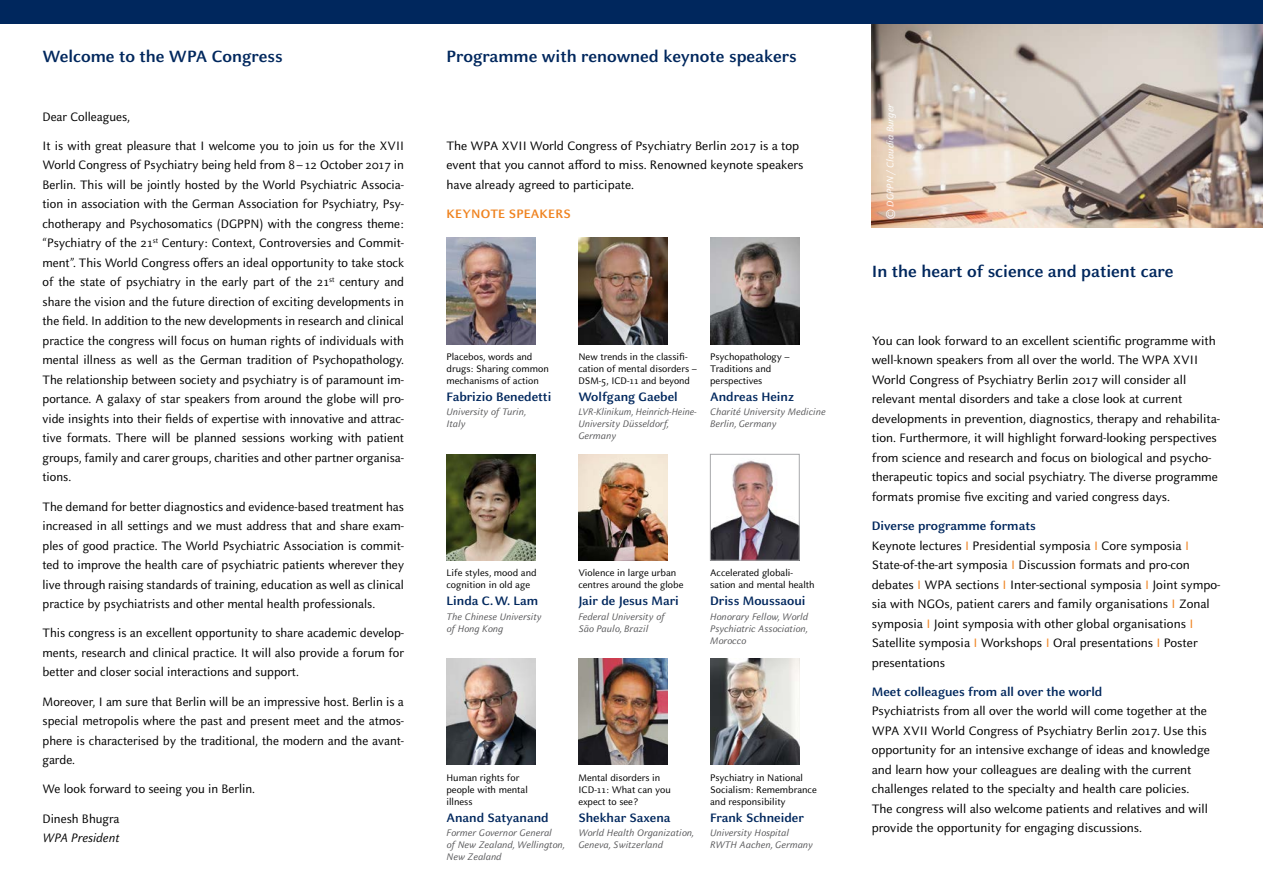
<style>
.page{position:relative;width:1263px;height:893px;background:#fff}
.page>*{position:absolute;margin:0;border:0;box-sizing:border-box;transform-origin:0 0}
.t1{font:700 18px "Celeste Sans Pro";color:#00275d}
.t2{font:13.5px/19.5px "Celeste Sans Pro";color:#000}
.t3{font:700 13.5px "Celeste Sans Pro";color:#00275d}
.t4{font:700 13.5px "Celeste Sans Pro";color:#ef8320}
.t5{font:italic 13.5px "Celeste Sans Pro";color:#000}
.t6{font:10.5px/12px "Celeste Sans Pro";color:#000}
.t7{font:italic 10.5px/12px "Celeste Sans Pro";color:#58585a}
.t8{font:italic 10.5px/12px "Celeste Sans Pro";color:#58585a;scale:.96 1}
.t9{font:italic 10.5px "Celeste Sans Pro";letter-spacing:.01em;color:#fff}
.s1{font-weight:700;color:#00275d}
.s2{color:#ef8320}
</style>
<div class="page">
<img style="left:446px;top:238px;width:90px;height:106px">
<img style="left:446px;top:454px;width:90px;height:106px">
<img style="left:446px;top:658px;width:90px;height:107px">
<img style="left:578px;top:238px;width:90px;height:106px">
<img style="left:578px;top:454px;width:90px;height:106px">
<img style="left:578px;top:658px;width:90px;height:107px">
<img style="left:710px;top:238px;width:89px;height:106px">
<img style="left:712px;top:460px;width:85px;height:98px">
<div style="left:710px;top:454px;width:89px;height:106px;border:1px solid #a7a8aa"></div>
<img style="left:710px;top:658px;width:89px;height:107px">
<img style="left:872px;top:24px;width:391px;height:204px">
<div style="left:0;top:0;width:1263px;height:24px;background:#00275d"></div>
<h1 class="t1" style="left:43px;top:45px;width:242px">Welcome to the WPA Congress</h1>
<h1 class="t1" style="left:446px;top:45px;width:352px">Programme with renowned keynote speakers</h1>
<p class="t2" style="left:43px;top:101px;width:363px;line-height:29.2px">Dear Colleagues,<br>It is with great pleasure that I welcome you to join us for the XVII</p>
<p class="t2" style="left:43px;top:155px;width:363px;text-align:justify">World Congress of Psychiatry being held from 8– 12 October 2017 in Berlin. This will be jointly hosted by the World Psychiatric Associa&shy;tion in association with the German Association for Psychiatry, Psy&shy;chotherapy and Psychosomatics (DGPPN) with the congress theme: “Psychiatry of the 21<sup>st</sup> Century: Context, Controversies and Commit&shy;ment”. This World Congress offers an ideal opportunity to take stock of the state of psychiatry in the early part of the 21<sup>st</sup> century and share the vision and the future direction of exciting developments in the field. In addition to the new developments in research and clinical practice the congress will focus on human rights of individuals with mental illness as well as the German tradition of Psychopathology.<br>The relationship between society and psychiatry is of paramount im&shy;portance. A galaxy of star speakers from around the globe will pro&shy;vide insights into their fields of expertise with innovative and attrac&shy;tive formats. There will be planned sessions working with patient groups, family and carer groups, charities and other partner organisa&shy;tions.</p>
<p class="t2" style="left:43px;top:496px;width:363px;text-align:justify">The demand for better diagnostics and evidence-based treatment has increased in all settings and we must address that and share exam&shy;ples of good practice. The World Psychiatric Association is commit&shy;ted to improve the health care of psychiatric patients wherever they live through raising standards of training, education as well as clinical practice by psychiatrists and other mental health professionals.</p>
<p class="t2" style="left:43px;top:623px;width:363px;text-align:justify">This congress is an excellent opportunity to share academic develop&shy;ments, research and clinical practice. It will also provide a forum for better and closer social interactions and support.</p>
<p class="t2" style="left:43px;top:691px;width:363px;text-align:justify">Moreover, I am sure that Berlin will be an impressive host. Berlin is a special metropolis where the past and present meet and the atmos&shy;phere is characterised by the traditional, the modern and the avant&shy;garde.</p>
<p class="t2" style="left:43px;top:774px;width:214px;line-height:29.2px">We look forward to seeing you in Berlin.<br>Dinesh Bhugra</p>
<p class="t5" style="left:43px;top:829px;width:79px">WPA President</p>
<p class="t2" style="left:446px;top:135px;width:359px">The WPA XVII World Congress of Psychiatry Berlin 2017 is a top event that you cannot afford to miss. Renowned keynote speakers have already agreed to participate.</p>
<p class="t4" style="left:447px;top:205px;width:126px">KEYNOTE SPEAKERS</p>
<p class="t6" style="left:446px;top:350px;width:104px">Placebos, words and drugs: Sharing common mechanisms of action</p>
<p class="t3" style="left:446px;top:388px;width:106px">Fabrizio Benedetti</p>
<p class="t7" style="left:446px;top:405px;width:81px">University of Turin,<br>Italy</p>
<p class="t6" style="left:578px;top:350px;width:120px">New trends in the classifi&shy;cation of mental disorders –<br>DSM-5, ICD-11 and beyond</p>
<p class="t3" style="left:578px;top:388px;width:101px">Wolfgang Gaebel</p>
<p class="t8" style="left:578px;top:405px;width:125px">LVR-Klinikum, Heinrich-Heine-<br>University Düsseldorf,<br>Germany</p>
<p class="t6" style="left:710px;top:350px;width:81px">Psychopathology –<br>Traditions and perspectives</p>
<p class="t3" style="left:710px;top:388px;width:85px">Andreas Heinz</p>
<p class="t7" style="left:710px;top:405px;width:117px">Charité University Medicine<br>Berlin, Germany</p>
<p class="t6" style="left:446px;top:567px;width:92px">Life styles, mood and cognition in old age</p>
<p class="t3" style="left:446px;top:592px;width:93px">Linda C.W. Lam</p>
<p class="t7" style="left:446px;top:610px;width:97px">The Chinese University of Hong Kong</p>
<p class="t6" style="left:578px;top:567px;width:107px">Violence in large urban centres around the globe</p>
<p class="t3" style="left:578px;top:592px;width:102px">Jair de Jesus Mari</p>
<p class="t7" style="left:578px;top:610px;width:88px">Federal University of<br>São Paulo, Brazil</p>
<p class="t6" style="left:710px;top:567px;width:106px">Accelerated globali&shy;sation and mental health</p>
<p class="t3" style="left:710px;top:592px;width:97px">Driss Moussaoui</p>
<p class="t7" style="left:710px;top:610px;width:99px;text-align:justify">Honorary Fellow, World Psychiatric Association, Morocco</p>
<p class="t6" style="left:446px;top:771px;width:83px">Human rights for people with mental illness</p>
<p class="t3" style="left:446px;top:809px;width:104px">Anand Satyanand</p>
<p class="t7" style="left:446px;top:826px;width:120px">Former Governor General<br>of New Zealand, Wellington,<br>New Zealand</p>
<p class="t6" style="left:578px;top:771px;width:94px">Mental disorders in<br>ICD-11: What can you expect to see?</p>
<p class="t3" style="left:578px;top:809px;width:94px">Shekhar Saxena</p>
<p class="t7" style="left:578px;top:826px;width:117px">World Health Organization,<br>Geneva, Switzerland</p>
<p class="t6" style="left:710px;top:771px;width:108px">Psychiatry in National<br>Socialism: Remembrance and responsibility</p>
<p class="t3" style="left:710px;top:809px;width:95px">Frank Schneider</p>
<p class="t7" style="left:710px;top:826px;width:104px">University Hospital<br>RWTH Aachen, Germany</p>
<p class="t9" style="left:883px;top:219px;width:117px;rotate:-90deg">© DGPPN /Claudia Burger</p>
<h1 class="t1" style="left:872px;top:259px;width:303px">In the heart of science and patient care</h1>
<p class="t2" style="left:872px;top:330px;width:350px">You can look forward to an excellent scientific programme with well-known speakers from all over the world. The WPA XVII World Congress of Psychiatry Berlin 2017 will consider all relevant mental disorders and take a close look at current developments in prevention, diagnostics, therapy and rehabilita&shy;tion. Furthermore, it will highlight forward-looking perspectives from science and research and focus on biological and psycho&shy;therapeutic topics and social psychiatry. The diverse programme formats promise five exciting and varied congress days.</p>
<p class="t2" style="left:872px;top:516px;width:350px"><span class="s1">Diverse programme formats<br></span>Keynote lectures <span class="s2">I</span> Presidential symposia <span class="s2">I</span> Core symposia <span class="s2">I </span>State-of-the-art symposia <span class="s2">I</span> Discussion formats and pro-con debates <span class="s2">I</span> WPA sections <span class="s2">I</span> Inter-sectional symposia <span class="s2">I</span> Joint sympo&shy;sia with NGOs, patient carers and family organisations <span class="s2">I</span> Zonal symposia <span class="s2">I</span> Joint symposia with other global organisations <span class="s2">I </span>Satellite symposia <span class="s2">I</span> Workshops <span class="s2">I</span> Oral presentations <span class="s2">I</span> Poster presentations</p>
<p class="t3" style="left:872px;top:683px;width:232px">Meet colleagues from all over the world</p>
<p class="t2" style="left:872px;top:701px;width:340px">Psychiatrists from all over the world will come together at the WPA XVII World Congress of Psychiatry Berlin 2017. Use this opportunity for an intensive exchange of ideas and knowledge and learn how your colleagues are dealing with the current challenges related to the specialty and health care policies.<br>The congress will also welcome patients and relatives and will provide the opportunity for engaging discussions.</p>
</div>
